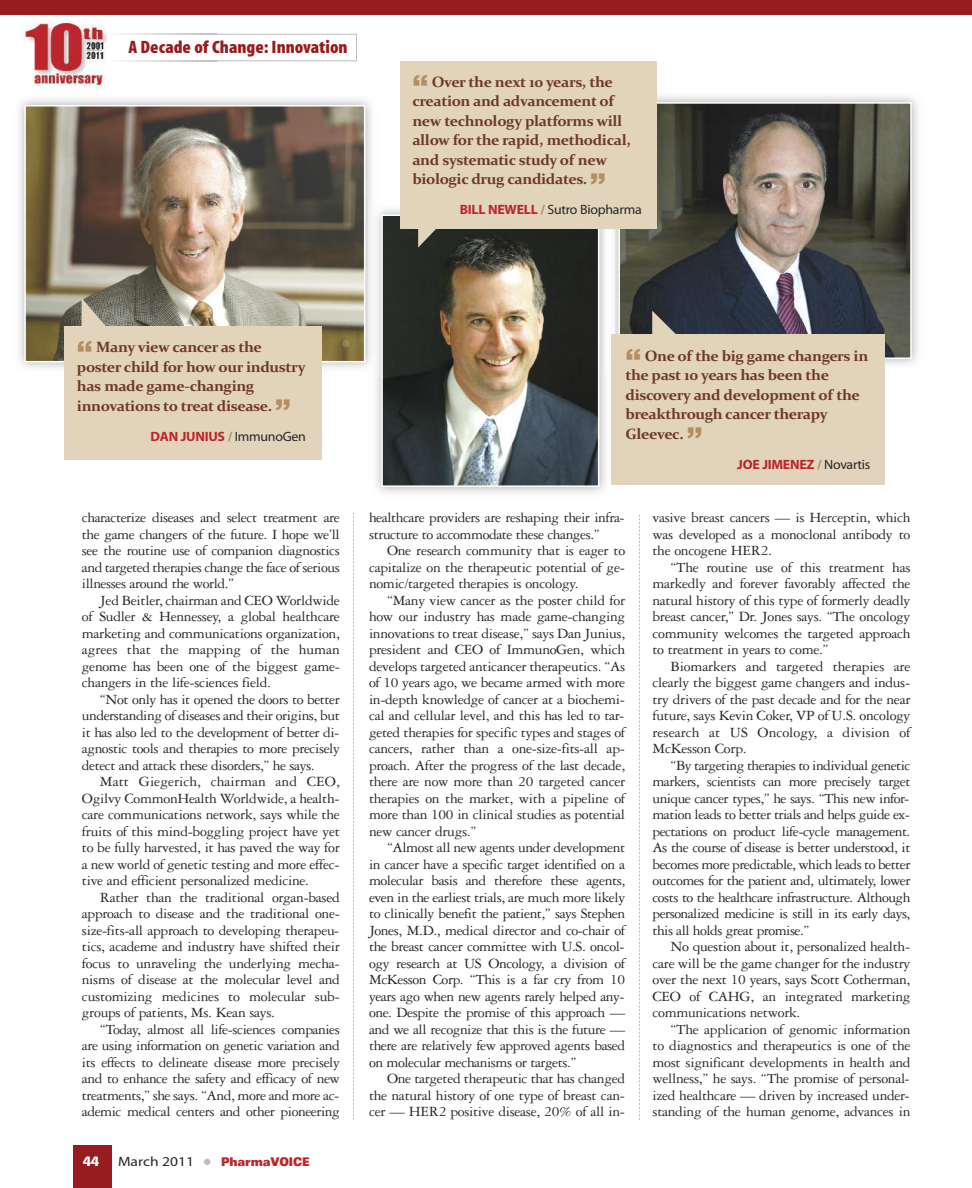
<style>
.page{position:relative;width:972px;height:1188px;background:#fff}
.page>*{position:absolute;margin:0;border:0;box-sizing:border-box;transform-origin:0 0}
.t1{font:18px "Myriad MM.830.wt.300.wd";color:#961c20;scale:1.05 1}
.t2{font:15px/16.5px "Garamond Three";letter-spacing:-.02em;color:#272627;text-align:justify}
.t3{font:700 15px/19.5px "Constantia";letter-spacing:-.025em;color:#6e3828}
.t4{font:13.5px "Myriad MM.700.wt.600.wd";letter-spacing:-.02em;color:#bb262c}
.t5{font:13.5px "Myriad MM.400.wt.600.wd";letter-spacing:-.02em;color:#272627}
.t6{font:700 condensed 13.5px "Univers";color:#fff;scale:1.4 1}
.t7{font:900 expanded 12px "Univers";letter-spacing:-.01em;color:#bb262c;scale:.75 1}
.s1{font-family:"Helvetica";font-weight:900;font-size:30px;color:#b48e60}
.s2{font-family:"Myriad MM.700.wt.600.wd";color:#bb262c}
.s3{font-family:"Myriad MM.700.wt.600.wd";color:#b48e60}
.s4{color:#b48e60}
.s5{font-family:"Myriad MM.400.wt.600.wd";color:#272627}
.s6{font-family:"Myriad MM.400.wt.600.wd";font-weight:400;font-stretch:normal;font-size:13.5px;color:#272627}
.s7{color:#bebebe}
</style>
<div class="page">
<div style="left:73px;top:1145px;width:39px;height:43px;background:#961c20"></div>
<div style="left:0;top:0;width:972px;height:15px;background:#961c20"></div>
<svg style="left:353px;top:512px;width:1px;height:608px"></svg>
<svg style="left:639px;top:515px;width:1px;height:605px"></svg>
<svg style="left:217px;top:34px;width:140px;height:27px"></svg>
<img style="left:21px;top:21px;width:87px;height:70px">
<img style="left:376px;top:209px;width:236px;height:284px">
<img style="left:384px;top:218px;width:212px;height:266px">
<div style="left:381px;top:215px;width:218px;height:272px;border:2px solid #fff"></div>
<img style="left:19px;top:99px;width:361px;height:278px">
<img style="left:27px;top:108px;width:335px;height:251px">
<div style="left:24px;top:105px;width:341px;height:257px;border:2px solid #fff"></div>
<div style="left:64px;top:326px;width:257px;height:133px;background:#e2d3bb"></div>
<svg style="left:82px;top:298px;width:31px;height:28px"></svg>
<img style="left:605px;top:96px;width:313px;height:278px">
<img style="left:621px;top:105px;width:288px;height:251px">
<div style="left:618px;top:102px;width:294px;height:257px;border:2px solid #fff"></div>
<div style="left:612px;top:335px;width:273px;height:150px;background:#e2d3bb"></div>
<svg style="left:652px;top:311px;width:34px;height:24px"></svg>
<div style="left:400px;top:61px;width:257px;height:168px;background:#e2d3bb"></div>
<svg style="left:418px;top:229px;width:30px;height:19px"></svg>
<p class="t1" style="left:128px;top:41px;width:210px">A Decade of Change: Innovation</p>
<p class="t3" style="left:412px;top:72px;width:220px"><span class="s1">“</span> Over the next 10 years, the creation and advancement of new technology platforms will allow for the rapid, methodical, and systematic study of new biologic drug candidates. <span class="s1">”</span></p>
<p class="t5" style="left:460px;top:204px;width:183px"><span class="s2">BILL NEWELL</span> <span class="s3">/</span> Sutro Biopharma</p>
<p class="t3" style="left:77px;top:337px;width:230px"><span class="s1">“</span> Many view cancer as the poster child for how our industry has made game-changing innovations to treat disease. <span class="s1">”</span></p>
<p class="t4" style="left:150px;top:431px;width:157px">DAN JUNIUS <span class="s4">/</span> <span class="s5">ImmunoGen</span></p>
<p class="t2" style="left:82px;top:511px;width:260px">characterize diseases and select treatment are the game changers of the future. I hope we’ll see the routine use of companion diagnostics and targeted therapies change the face of serious illnesses around the world.”</p>
<p class="t2" style="left:82px;top:593px;width:260px;text-indent:18px">Jed Beitler, chairman and CEO Worldwide of Sudler &amp; Hennessey, a global healthcare marketing and communications organization, agrees that the mapping of the human genome has been one of the biggest game&shy;changers in the life-sciences field.</p>
<p class="t2" style="left:82px;top:692px;width:260px;text-indent:18px">“Not only has it opened the doors to better understanding of diseases and their origins, but it has also led to the development of better di&shy;agnostic tools and therapies to more precisely detect and attack these disorders,” he says.</p>
<p class="t2" style="left:82px;top:775px;width:260px;text-indent:18px">Matt Giegerich, chairman and CEO, Ogilvy CommonHealth Worldwide, a health&shy;care communications network, says while the fruits of this mind-boggling project have yet to be fully harvested, it has paved the way for a new world of genetic testing and more effec&shy;tive and efficient personalized medicine.</p>
<p class="t2" style="left:82px;top:890px;width:260px;text-indent:18px">Rather than the traditional organ-based approach to disease and the traditional one&shy;size-fits-all approach to developing therapeu&shy;tics, academe and industry have shifted their focus to unraveling the underlying mecha&shy;nisms of disease at the molecular level and customizing medicines to molecular sub&shy;groups of patients, Ms. Kean says.</p>
<p class="t2" style="left:82px;top:1022px;width:260px;text-indent:18px">“Today, almost all life-sciences companies are using information on genetic variation and its effects to delineate disease more precisely and to enhance the safety and efficacy of new treatments,” she says. “And, more and more ac&shy;ademic medical centers and other pioneering</p>
<p class="t6" style="left:83px;top:1156px;width:13px">44</p>
<p class="t7" style="left:118px;top:1157px;width:257px"><span class="s6">March 2011</span> <span class="s7">●</span> PharmaVOICE</p>
<p class="t3" style="left:626px;top:346px;width:244px"><span class="s1">“</span> One of the big game changers in the past 10 years has been the discovery and development of the breakthrough cancer therapy<br>Gleevec. <span class="s1">”</span></p>
<p class="t4" style="left:737px;top:459px;width:135px">JOE JIMENEZ <span class="s4">/</span> <span class="s5">Novartis</span></p>
<p class="t2" style="left:369px;top:511px;width:257px">healthcare providers are reshaping their infra&shy;structure to accommodate these changes.”</p>
<p class="t2" style="left:369px;top:544px;width:258px;text-indent:18px">One research community that is eager to capitalize on the therapeutic potential of ge&shy;nomic/targeted therapies is oncology.</p>
<p class="t2" style="left:369px;top:593px;width:258px;text-indent:18px">“Many view cancer as the poster child for how our industry has made game-changing innovations to treat disease,” says Dan Junius, president and CEO of ImmunoGen, which develops targeted anticancer therapeutics. “As of 10 years ago, we became armed with more in-depth knowledge of cancer at a biochemi&shy;cal and cellular level, and this has led to tar&shy;geted therapies for specific types and stages of cancers, rather than a one-size-fits-all ap&shy;proach. After the progress of the last decade, there are now more than 20 targeted cancer therapies on the market, with a pipeline of more than 100 in clinical studies as potential new cancer drugs.”</p>
<p class="t2" style="left:369px;top:841px;width:258px;text-indent:18px">“Almost all new agents under development in cancer have a specific target identified on a molecular basis and therefore these agents, even in the earliest trials, are much more likely to clinically benefit the patient,” says Stephen Jones, M.D., medical director and co-chair of the breast cancer committee with U.S. oncol&shy;ogy research at US Oncology, a division of McKesson Corp. “This is a far cry from 10 years ago when new agents rarely helped any&shy;one. Despite the promise of this approach — and we all recognize that this is the future — there are relatively few approved agents based on molecular mechanisms or targets.”</p>
<p class="t2" style="left:369px;top:1072px;width:258px;text-indent:18px">One targeted therapeutic that has changed the natural history of one type of breast can&shy;cer — HER2 positive disease, 20% of all in-</p>
<p class="t2" style="left:653px;top:511px;width:259px">vasive breast cancers — is Herceptin, which was developed as a monoclonal antibody to the oncogene HER2.</p>
<p class="t2" style="left:653px;top:560px;width:260px;text-indent:18px">“The routine use of this treatment has markedly and forever favorably affected the natural history of this type of formerly deadly breast cancer,” Dr. Jones says. “The oncology community welcomes the targeted approach to treatment in years to come.”</p>
<p class="t2" style="left:653px;top:659px;width:260px;text-indent:18px">Biomarkers and targeted therapies are clearly the biggest game changers and indus&shy;try drivers of the past decade and for the near future, says Kevin Coker, VP of U.S. oncology research at US Oncology, a division of McKesson Corp.</p>
<p class="t2" style="left:653px;top:758px;width:260px;text-indent:18px">“By targeting therapies to individual genetic markers, scientists can more precisely target unique cancer types,” he says. “This new infor&shy;mation leads to better trials and helps guide ex&shy;pectations on product life-cycle management.<br>As the course of disease is better understood, it becomes more predictable, which leads to better outcomes for the patient and, ultimately, lower costs to the healthcare infrastructure. Although personalized medicine is still in its early days, this all holds great promise.”</p>
<p class="t2" style="left:653px;top:940px;width:259px;text-indent:18px">No question about it, personalized health&shy;care will be the game changer for the industry over the next 10 years, says Scott Cotherman, CEO of CAHG, an integrated marketing communications network.</p>
<p class="t2" style="left:653px;top:1022px;width:259px;text-indent:18px">“The application of genomic information to diagnostics and therapeutics is one of the most significant developments in health and wellness,” he says. “The promise of personal&shy;ized healthcare — driven by increased under&shy;standing of the human genome, advances in</p>
</div>
